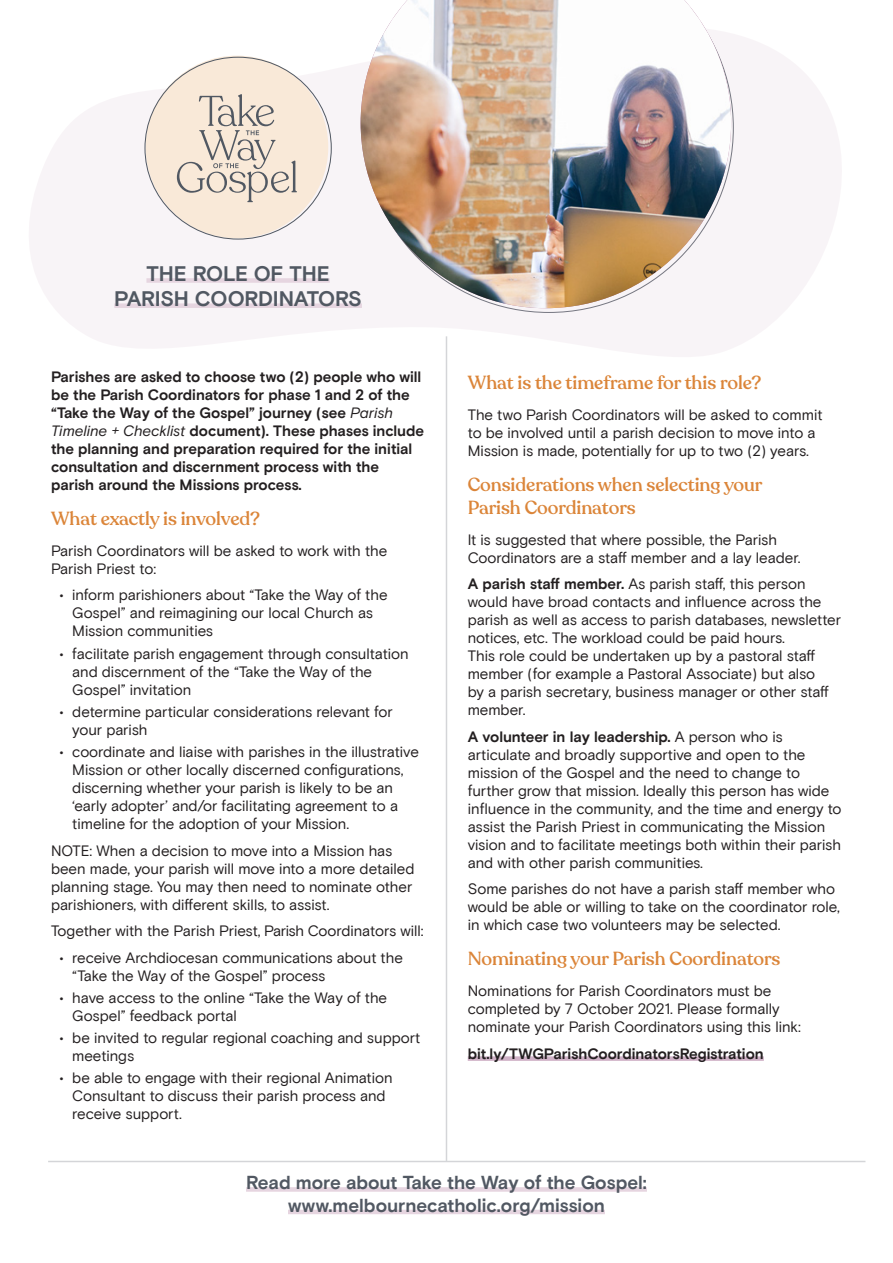
<style>
.page{position:relative;width:893px;height:1263px;background:#fff}
.page>*{position:absolute;margin:0;border:0;box-sizing:border-box;transform-origin:0 0}
.Body_text__PDF{font:700 21px/25.2px "Basis Grotesque Pro";letter-spacing:-.015em;color:#515862;text-align:center}
.Heading__PDF{font:500 18.75px/22.5px "Recoleta";letter-spacing:-.005em;color:#db8539}
.Body_text__PDF-2{font:700 18.75px/22.5px "Basis Grotesque Pro";color:#515862;text-align:center}
.Body_text__PDF-3{font:15px/18px "Basis Grotesque Pro";letter-spacing:-.005em;color:#231f20}
.Body_text__PDF-4{font:700 15px/18px "Basis Grotesque Pro";color:#231f20}
.s1{font-weight:400;font-style:italic}
.s2{font-weight:700}
</style>
<div class="page">
<svg style="left:29px;top:34px;width:813px;height:325px;fill:#f8f4f7"></svg>
<img style="left:361px;top:0;width:370px;height:308px">
<div style="left:246px;top:1187px;width:401px;height:5px;background:#e6d5e0"></div>
<hr style="left:288px;top:1210px;width:317px;height:4px;background:#e6d5e0">
<hr style="left:48px;top:1161px;width:817px;height:1px;background:#515862">
<hr style="left:446px;top:336px;width:1px;height:825px;background:#515862">
<div style="left:146px;top:56px;width:182px;height:182px;background:#f9e9d8;border-radius:50%"></div>
<svg style="left:177px;top:94px;width:120px;height:108px"></svg>
<div style="left:468px;top:1056px;width:296px;height:5px;background:#d0b2c7"></div>
<div style="left:146px;top:278px;width:184px;height:5px;background:#e6d5e0"></div>
<div style="left:114px;top:303px;width:248px;height:5px;background:#e6d5e0"></div>
<p class="Body_text__PDF" style="left:114px;top:261px;width:249px">THE ROLE OF THE<br>PARISH COORDINATORS</p>
<p class="Body_text__PDF-4" style="left:51px;top:368px;width:375px">Parishes are asked to choose two (2) people who will be the Parish Coordinators for phase 1 and 2 of the “Take the Way of the Gospel” journey (see <span class="s1">Parish Timeline + Checklist</span> document). These phases include the planning and preparation required for the initial consultation and discernment process with the parish around the Missions process.</p>
<p class="Heading__PDF" style="left:51px;top:508px;width:211px">What exactly is involved?</p>
<p class="Body_text__PDF-3" style="left:51px;top:542px;width:338px">Parish Coordinators will be asked to work with the<br>Parish Priest to:</p>
<p class="Body_text__PDF-3" style="left:72px;top:586px;width:317px;text-indent:-13px">• inform parishioners about “Take the Way of the<br>Gospel” and reimagining our local Church as<br>Mission communities</p>
<p class="Body_text__PDF-3" style="left:72px;top:645px;width:338px;text-indent:-13px">• facilitate parish engagement through consultation and discernment of the “Take the Way of the<br>Gospel” invitation</p>
<p class="Body_text__PDF-3" style="left:72px;top:703px;width:322px;text-indent:-13px">• determine particular considerations relevant for your parish</p>
<p class="Body_text__PDF-3" style="left:72px;top:743px;width:348px;text-indent:-13px">• coordinate and liaise with parishes in the illustrative Mission or other locally discerned configurations, discerning whether your parish is likely to be an ‘early adopter’ and/or facilitating agreement to a timeline for the adoption of your Mission.</p>
<p class="Body_text__PDF-3" style="left:51px;top:842px;width:365px">NOTE: When a decision to move into a Mission has been made, your parish will move into a more detailed planning stage. You may then need to nominate other parishioners, with different skills, to assist.</p>
<p class="Body_text__PDF-3" style="left:51px;top:922px;width:374px">Together with the Parish Priest, Parish Coordinators will:</p>
<p class="Body_text__PDF-3" style="left:72px;top:949px;width:332px;text-indent:-13px">• receive Archdiocesan communications about the “Take the Way of the Gospel” process</p>
<p class="Body_text__PDF-3" style="left:72px;top:989px;width:316px;text-indent:-13px">• have access to the online “Take the Way of the<br>Gospel” feedback portal</p>
<p class="Body_text__PDF-3" style="left:72px;top:1029px;width:350px;text-indent:-13px">• be invited to regular regional coaching and support meetings</p>
<p class="Body_text__PDF-3" style="left:72px;top:1069px;width:322px;text-indent:-13px">• be able to engage with their regional Animation<br>Consultant to discuss their parish process and receive support.</p>
<p class="Heading__PDF" style="left:468px;top:372px;width:295px">What is the timeframe for this role?</p>
<p class="Body_text__PDF-3" style="left:468px;top:406px;width:356px">The two Parish Coordinators will be asked to commit to be involved until a parish decision to move into a<br>Mission is made, potentially for up to two (2) years.</p>
<p class="Heading__PDF" style="left:468px;top:474px;width:296px">Considerations when selecting your<br>Parish Coordinators</p>
<p class="Body_text__PDF-3" style="left:468px;top:531px;width:334px">It is suggested that where possible, the Parish<br>Coordinators are a staff member and a lay leader.</p>
<p class="Body_text__PDF-3" style="left:468px;top:575px;width:375px"><span class="s2">A parish staff member.</span> As parish staff, this person would have broad contacts and influence across the parish as well as access to parish databases, newsletter notices, etc. The workload could be paid hours.<br>This role could be undertaken up by a pastoral staff member (for example a Pastoral Associate) but also<br>by a parish secretary, business manager or other staff member.</p>
<p class="Body_text__PDF-3" style="left:468px;top:728px;width:375px"><span class="s2">A volunteer in lay leadership.</span> A person who is articulate and broadly supportive and open to the mission of the Gospel and the need to change to further grow that mission. Ideally this person has wide influence in the community, and the time and energy to assist the Parish Priest in communicating the Mission vision and to facilitate meetings both within their parish and with other parish communities.</p>
<p class="Body_text__PDF-3" style="left:468px;top:880px;width:374px">Some parishes do not have a parish staff member who would be able or willing to take on the coordinator role, in which case two volunteers may be selected.</p>
<p class="Heading__PDF" style="left:468px;top:948px;width:314px">Nominating your Parish Coordinators</p>
<p class="Body_text__PDF-3" style="left:468px;top:982px;width:335px">Nominations for Parish Coordinators must be completed by 7 October 2021. Please formally nominate your Parish Coordinators using this link:</p>
<p class="Body_text__PDF-4" style="left:468px;top:1045px;width:298px">bit.ly/TWGParishCoordinatorsRegistration</p>
<p class="Body_text__PDF-2" style="left:246px;top:1172px;width:402px">Read more about Take the Way of the Gospel: www.melbournecatholic.org/mission</p>
</div>
